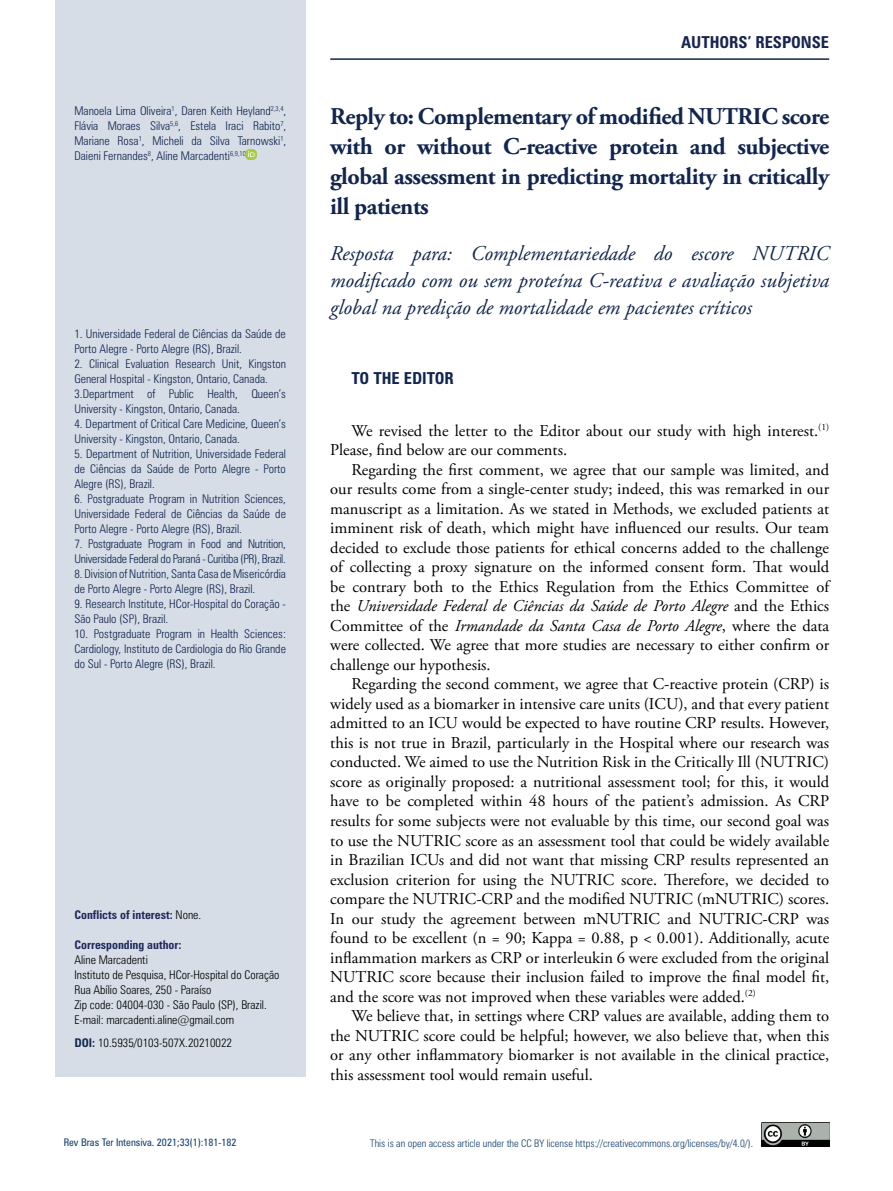
<style>
.page{position:relative;width:893px;height:1191px;background:#fff}
.page>*{position:absolute;margin:0;border:0;box-sizing:border-box;transform-origin:0 0}
.t1{font:700 24px/30px "Adobe Garamond Pro";letter-spacing:-.02em;color:#12254f;text-align:justify}
.t2{font:italic 21px/27px "Adobe Garamond Pro";color:#12254f;text-align:justify}
.t3{font:16.5px/19.5px "Adobe Garamond Pro";color:#000;text-align:justify}
.t4{font:700 condensed 16.5px "Zurich BT";color:#18254e}
.t5{font:700 condensed 16.5px "Zurich BT";color:#12254f}
.t6{font:300 condensed 12px/15px "Zurich BT";color:#12254f}
.t7{font:300 condensed 12px/15px "Zurich BT";color:#000}
.t8{font:300 condensed 12px/15px "Zurich BT";letter-spacing:-.02em;color:#12254f}
.t9{font:700 condensed 12px "Zurich BT";color:#202a5c}
.t10{font:300 condensed 10.5px "Zurich BT";color:#163f6d}
.t11{font:condensed 10.5px "Zurich BT";color:#163f6d}
.s1{font-weight:300;color:#000}
.s2{font-weight:700;color:#12254f}
.s3{font-style:italic}
</style>
<div class="page">
<div style="left:55px;top:0;width:250px;height:1076px;background:#d5dce6"></div>
<svg style="left:246px;top:149px;width:11px;height:11px"></svg>
<img style="left:761px;top:1122px;width:68px;height:24px">
<hr style="left:330px;top:58px;width:499px;height:2px;background:#12254f">
<p class="t6" style="left:74px;top:103px;width:213px;text-align:justify">Manoela Lima Oliveira<sup>1</sup>, Daren Keith Heyland<sup>2,3,4</sup>, Flávia Moraes Silva<sup>5,6</sup>, Estela Iraci Rabito<sup>7</sup>, Mariane Rosa<sup>1</sup>, Micheli da Silva Tarnowski<sup>1</sup>, Daieni Fernandes<sup>8</sup>, Aline Marcadenti<sup>6,9,10</sup></p>
<p class="t6" style="left:74px;top:326px;width:213px">1. Universidade Federal de Ciências da Saúde de<br>Porto Alegre - Porto Alegre (RS), Brazil.</p>
<p class="t6" style="left:74px;top:356px;width:213px">2. Clinical Evaluation Research Unit, Kingston General Hospital - Kingston, Ontario, Canada.<br>3.Department of Public Health, Queen’s University - Kingston, Ontario, Canada.</p>
<p class="t6" style="left:74px;top:416px;width:213px">4. Department of Critical Care Medicine, Queen’s<br>University - Kingston, Ontario, Canada.</p>
<p class="t6" style="left:74px;top:446px;width:213px;text-align:justify">5. Department of Nutrition, Universidade Federal de Ciências da Saúde de Porto Alegre - Porto Alegre (RS), Brazil.</p>
<p class="t6" style="left:74px;top:491px;width:213px;text-align:justify">6. Postgraduate Program in Nutrition Sciences, Universidade Federal de Ciências da Saúde de Porto Alegre - Porto Alegre (RS), Brazil.</p>
<p class="t8" style="left:74px;top:536px;width:213px">7. Postgraduate Program in Food and Nutrition,<br>Universidade Federal do Paraná - Curitiba (PR), Brazil.</p>
<p class="t6" style="left:74px;top:566px;width:213px">8. Division of Nutrition, Santa Casa de Misericórdia de Porto Alegre - Porto Alegre (RS), Brazil.</p>
<p class="t6" style="left:74px;top:596px;width:213px">9. Research Institute, HCor-Hospital do Coração -<br>São Paulo (SP), Brazil.</p>
<p class="t6" style="left:74px;top:626px;width:213px;text-align:justify">10. Postgraduate Program in Health Sciences:<br>Cardiology, Instituto de Cardiologia do Rio Grande do Sul - Porto Alegre (RS), Brazil.</p>
<p class="t9" style="left:74px;top:907px;width:128px">Conflicts of interest: <span class="s1">None.</span></p>
<p class="t9" style="left:74px;top:937px;width:109px">Corresponding author:</p>
<p class="t7" style="left:74px;top:951px;width:207px">Aline Marcadenti<br>Instituto de Pesquisa, HCor-Hospital do Coração Rua Abílio Soares, 250 - Paraíso<br>Zip code: 04004-030 - São Paulo (SP), Brazil.<br>E-mail: marcadenti.aline@gmail.com</p>
<p class="t7" style="left:74px;top:1035px;width:159px"><span class="s2">DOI:</span> 10.5935/0103-507X.20210022</p>
<p class="t11" style="left:64px;top:1135px;width:174px">Rev Bras Ter Intensiva. 2021;33(1):181-182</p>
<p class="t4" style="left:681px;top:32px;width:150px">AUTHORS’ RESPONSE</p>
<h1 class="t1" style="left:330px;top:102px;width:500px">Reply to: Complementary of modified NUTRIC score with or without C-reactive protein and subjective global assessment in predicting mortality in critically ill patients</h1>
<p class="t2" style="left:330px;top:240px;width:500px">Resposta para: Complementariedade do escore NUTRIC modificado com ou sem proteína C-reativa e avaliação subjetiva global na predição de mortalidade em pacientes críticos</p>
<p class="t5" style="left:351px;top:368px;width:104px">TO THE EDITOR</p>
<p class="t3" style="left:330px;top:421px;width:500px;text-indent:21px">We revised the letter to the Editor about our study with high interest.<sup>(1)<br></sup>Please, find below are our comments.</p>
<p class="t3" style="left:330px;top:460px;width:500px;text-indent:21px">Regarding the first comment, we agree that our sample was limited, and our results come from a single-center study; indeed, this was remarked in our manuscript as a limitation. As we stated in Methods, we excluded patients at imminent risk of death, which might have influenced our results. Our team decided to exclude those patients for ethical concerns added to the challenge of collecting a proxy signature on the informed consent form. That would be contrary both to the Ethics Regulation from the Ethics Committee of the <span class="s3">Universidade Federal de Ciências da Saúde de Porto Alegre</span> and the Ethics Committee of the <span class="s3">Irmandade da Santa Casa de Porto Alegre</span>, where the data were collected. We agree that more studies are necessary to either confirm or challenge our hypothesis.</p>
<p class="t3" style="left:330px;top:675px;width:500px;text-indent:21px">Regarding the second comment, we agree that C-reactive protein (CRP) is widely used as a biomarker in intensive care units (ICU), and that every patient admitted to an ICU would be expected to have routine CRP results. However, this is not true in Brazil, particularly in the Hospital where our research was conducted. We aimed to use the Nutrition Risk in the Critically Ill (NUTRIC) score as originally proposed: a nutritional assessment tool; for this, it would have to be completed within 48 hours of the patient’s admission. As CRP results for some subjects were not evaluable by this time, our second goal was to use the NUTRIC score as an assessment tool that could be widely available in Brazilian ICUs and did not want that missing CRP results represented an exclusion criterion for using the NUTRIC score. Therefore, we decided to compare the NUTRIC-CRP and the modified NUTRIC (mNUTRIC) scores.<br>In our study the agreement between mNUTRIC and NUTRIC-CRP was found to be excellent (n = 90; Kappa = 0.88, p &lt; 0.001). Additionally, acute inflammation markers as CRP or interleukin 6 were excluded from the original NUTRIC score because their inclusion failed to improve the final model fit, and the score was not improved when these variables were added.<sup>(2)</sup></p>
<p class="t3" style="left:330px;top:1006px;width:500px;text-indent:21px">We believe that, in settings where CRP values are available, adding them to the NUTRIC score could be helpful; however, we also believe that, when this or any other inflammatory biomarker is not available in the clinical practice, this assessment tool would remain useful.</p>
<p class="t10" style="left:370px;top:1136px;width:384px">This is an open access article under the CC BY license https://creativecommons.org/licenses/by/4.0/).</p>
</div>
